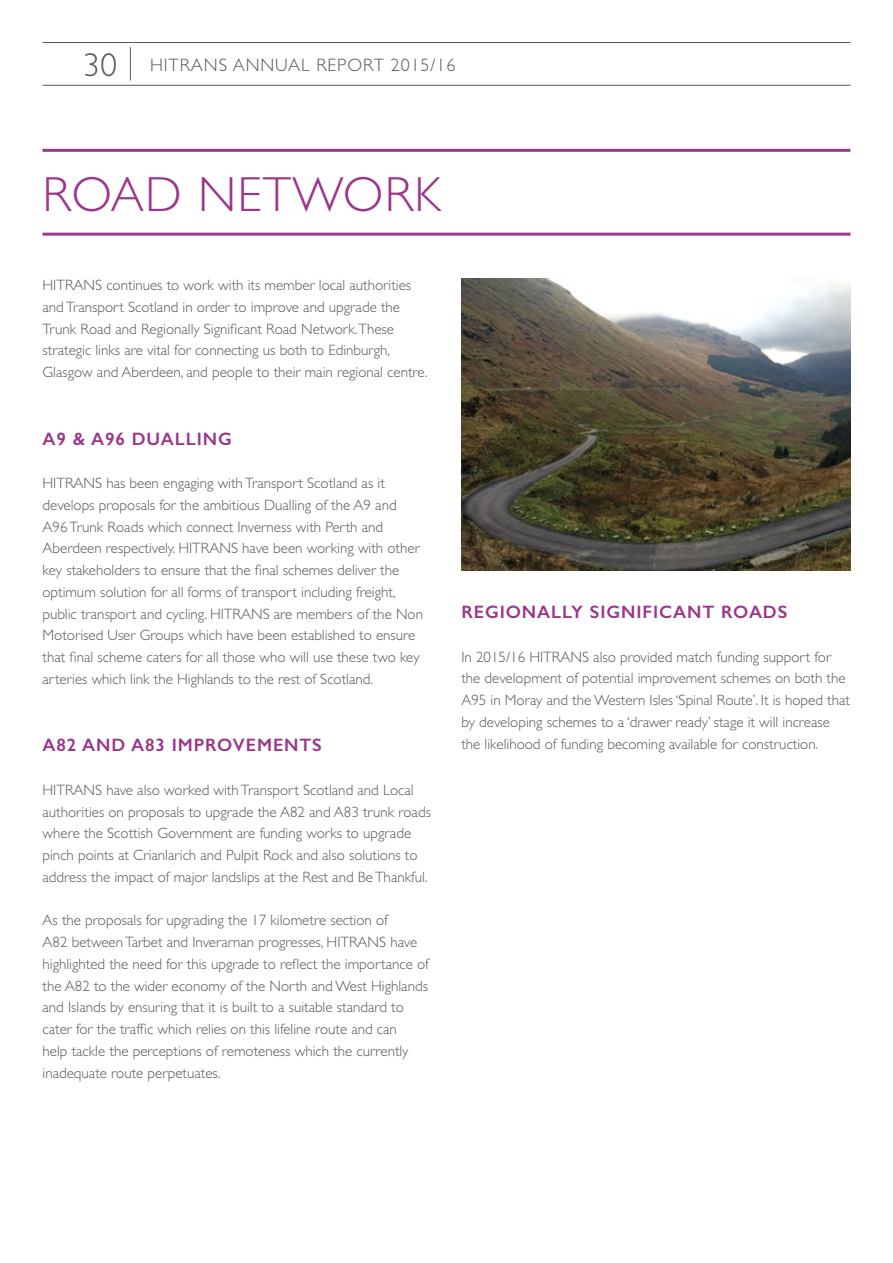
<style>
.page{position:relative;width:893px;height:1263px;background:#fff}
.page>*{position:absolute;margin:0;border:0;box-sizing:border-box;transform-origin:0 0}
.t1{font:300 49.5px "Gill Sans CE";letter-spacing:.025em;color:#9b368b}
.t2{font:600 18px "Gill Sans";letter-spacing:.05em;color:#9a3689}
.t3{font:300 18px "Gill Sans CE";letter-spacing:.05em;color:#575756}
.t4{font:300 15px/21.8px "Gill Sans CE";color:#575756}
.s1{font-size:33px}
</style>
<div class="page">
<hr style="left:130px;top:47px;width:1px;height:34px;background:#575756">
<hr style="left:43px;top:42px;width:807px;height:1px;background:#575756">
<hr style="left:43px;top:85px;width:807px;height:1px;background:#575756">
<img style="left:461px;top:279px;width:389px;height:291px">
<hr style="left:43px;top:149px;width:807px;height:3px;background:#9b368b">
<hr style="left:43px;top:233px;width:807px;height:3px;background:#9b368b">
<p class="t3" style="left:83px;top:54px;width:374px"><span class="s1">30</span> HITRANS ANNUAL REPORT 2015/16</p>
<h1 class="t1" style="left:43px;top:167px;width:400px">ROAD NETWORK</h1>
<p class="t4" style="left:43px;top:274px;width:387px">HITRANS continues to work with its member local authorities and Transport Scotland in order to improve and upgrade the Trunk Road and Regionally Significant Road Network.These strategic links are vital for connecting us both to Edinburgh, Glasgow and Aberdeen, and people to their main regional centre.</p>
<p class="t2" style="left:43px;top:428px;width:191px">A9 &amp; A96 DUALLING</p>
<p class="t4" style="left:43px;top:472px;width:382px">HITRANS has been engaging with Transport Scotland as it develops proposals for the ambitious Dualling of the A9 and A96 Trunk Roads which connect Inverness with Perth and Aberdeen respectively. HITRANS have been working with other key stakeholders to ensure that the final schemes deliver the optimum solution for all forms of transport including freight, public transport and cycling. HITRANS are members of the Non Motorised User Groups which have been established to ensure that final scheme caters for all those who will use these two key arteries which link the Highlands to the rest of Scotland.</p>
<p class="t2" style="left:43px;top:734px;width:281px">A82 AND A83 IMPROVEMENTS</p>
<p class="t4" style="left:43px;top:779px;width:390px">HITRANS have also worked with Transport Scotland and Local authorities on proposals to upgrade the A82 and A83 trunk roads where the Scottish Government are funding works to upgrade pinch points at Crianlarich and Pulpit Rock and also solutions to address the impact of major landslips at the Rest and Be Thankful.</p>
<p class="t4" style="left:43px;top:909px;width:388px">As the proposals for upgrading the 17 kilometre section of<br>A82 between Tarbet and Inverarnan progresses, HITRANS have highlighted the need for this upgrade to reflect the importance of the A82 to the wider economy of the North and West Highlands and Islands by ensuring that it is built to a suitable standard to cater for the traffic which relies on this lifeline route and can<br>help tackle the perceptions of remoteness which the currently inadequate route perpetuates.</p>
<p class="t2" style="left:461px;top:601px;width:328px">REGIONALLY SIGNIFICANT ROADS</p>
<p class="t4" style="left:461px;top:646px;width:390px">In 2015/16 HITRANS also provided match funding support for the development of potential improvement schemes on both the A95 in Moray and the Western Isles ‘Spinal Route’. It is hoped that by developing schemes to a ‘drawer ready’ stage it will increase the likelihood of funding becoming available for construction.</p>
</div>
